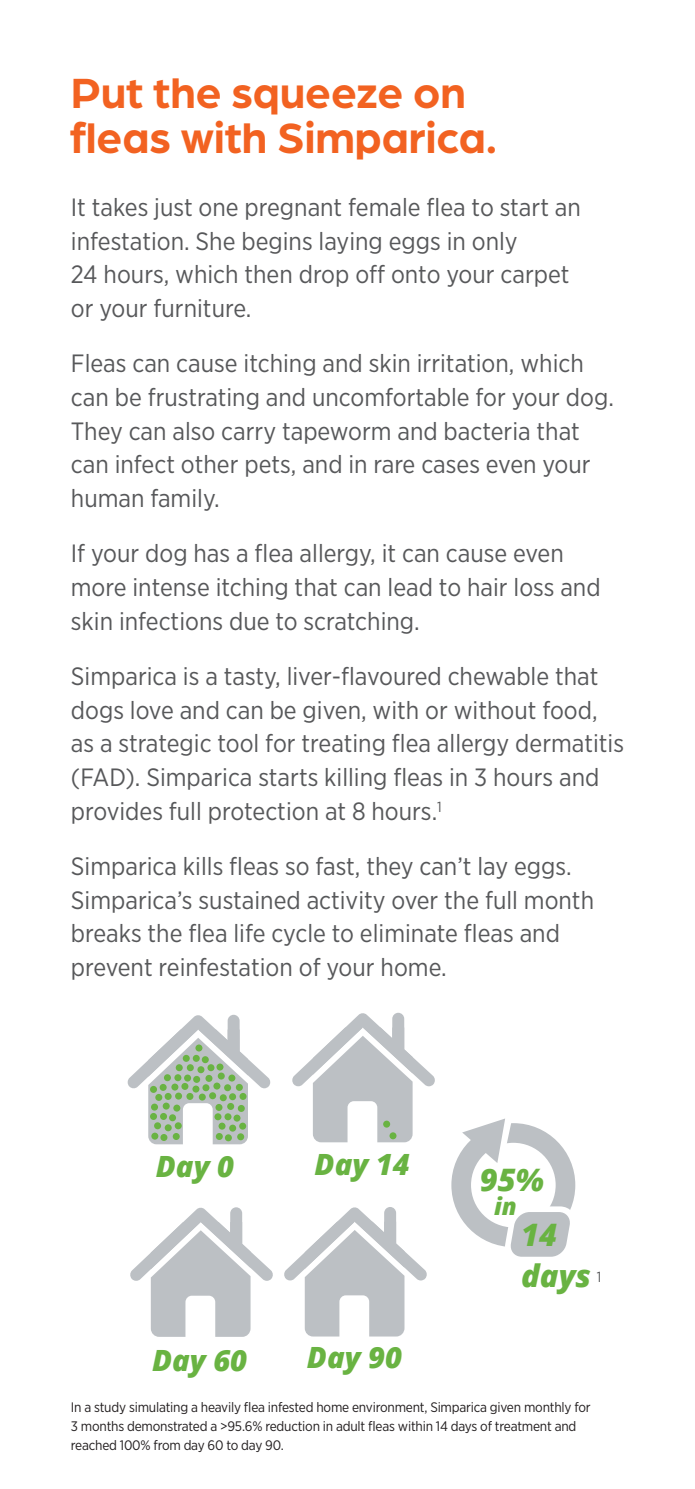
<style>
.page{position:relative;width:695px;height:1489px;background:#fff}
.page>*{position:absolute;margin:0;border:0;box-sizing:border-box;transform-origin:0 0}
.t1{font:700 45px/45px "Arboria";color:#f26221}
.t2{font:italic 800 31px/41.8px "Open Sans";color:#69b342}
.t3{font:italic 800 29.25px "Open Sans";color:#69b342}
.t4{font:25px/33.8px "Gotham Narrow";color:#57585a}
.t5{font:italic 800 24px "Open Sans";color:#69b342}
.t6{font:14.5px "Gotham Narrow";color:#57585a}
.t7{font:13.75px/18.8px "Gotham Narrow";letter-spacing:-.015em;color:#231f20}
</style>
<div class="page">
<svg style="left:292px;top:1012px;width:143px;height:130px"></svg>
<div style="left:451px;top:1123px;width:124px;height:123px;border:20px solid #bcc0c4;border-radius:50%"></div>
<svg style="left:462px;top:1118px;width:52px;height:52px"></svg>
<svg style="left:498px;top:1203px;width:75px;height:54px"></svg>
<div style="left:383px;top:1120px;width:7px;height:7px;background:#69b342;border-radius:50%"></div>
<div style="left:389px;top:1132px;width:7px;height:7px;background:#69b342;border-radius:50%"></div>
<svg style="left:127px;top:1014px;width:144px;height:130px"></svg>
<div style="left:218px;top:1122px;width:7px;height:7px;background:#69b342;border-radius:50%"></div>
<div style="left:225px;top:1134px;width:7px;height:7px;background:#69b342;border-radius:50%"></div>
<div style="left:224px;top:1113px;width:7px;height:7px;background:#69b342;border-radius:50%"></div>
<div style="left:229px;top:1124px;width:7px;height:7px;background:#69b342;border-radius:50%"></div>
<div style="left:227px;top:1102px;width:7px;height:7px;background:#69b342;border-radius:50%"></div>
<div style="left:233px;top:1114px;width:7px;height:7px;background:#69b342;border-radius:50%"></div>
<div style="left:229px;top:1093px;width:7px;height:7px;background:#69b342;border-radius:50%"></div>
<div style="left:238px;top:1104px;width:7px;height:7px;background:#69b342;border-radius:50%"></div>
<div style="left:209px;top:1092px;width:7px;height:7px;background:#69b342;border-radius:50%"></div>
<svg style="left:215px;top:1103px;width:7px;height:7px"></svg>
<div style="left:213px;top:1082px;width:7px;height:7px;background:#69b342;border-radius:50%"></div>
<div style="left:220px;top:1094px;width:7px;height:7px;background:#69b342;border-radius:50%"></div>
<div style="left:218px;top:1072px;width:7px;height:7px;background:#69b342;border-radius:50%"></div>
<div style="left:224px;top:1084px;width:7px;height:7px;background:#69b342;border-radius:50%"></div>
<div style="left:236px;top:1083px;width:7px;height:7px;background:#69b342;border-radius:50%"></div>
<div style="left:228px;top:1074px;width:7px;height:7px;background:#69b342;border-radius:50%"></div>
<svg style="left:239px;top:1092px;width:7px;height:7px"></svg>
<div style="left:239px;top:1122px;width:7px;height:7px;background:#69b342;border-radius:50%"></div>
<div style="left:237px;top:1133px;width:7px;height:7px;background:#69b342;border-radius:50%"></div>
<svg style="left:216px;top:1132px;width:7px;height:7px"></svg>
<div style="left:214px;top:1113px;width:7px;height:7px;background:#69b342;border-radius:50%"></div>
<div style="left:154px;top:1122px;width:7px;height:7px;background:#69b342;border-radius:50%"></div>
<svg style="left:160px;top:1133px;width:7px;height:7px"></svg>
<svg style="left:160px;top:1112px;width:7px;height:7px"></svg>
<div style="left:165px;top:1124px;width:7px;height:7px;background:#69b342;border-radius:50%"></div>
<div style="left:163px;top:1102px;width:7px;height:7px;background:#69b342;border-radius:50%"></div>
<div style="left:169px;top:1114px;width:7px;height:7px;background:#69b342;border-radius:50%"></div>
<div style="left:165px;top:1092px;width:7px;height:7px;background:#69b342;border-radius:50%"></div>
<div style="left:173px;top:1104px;width:7px;height:7px;background:#69b342;border-radius:50%"></div>
<svg style="left:186px;top:1092px;width:7px;height:7px"></svg>
<div style="left:151px;top:1103px;width:7px;height:7px;background:#69b342;border-radius:50%"></div>
<div style="left:150px;top:1085px;width:7px;height:7px;background:#69b342;border-radius:50%"></div>
<div style="left:155px;top:1093px;width:7px;height:7px;background:#69b342;border-radius:50%"></div>
<div style="left:181px;top:1082px;width:7px;height:7px;background:#69b342;border-radius:50%"></div>
<div style="left:160px;top:1083px;width:7px;height:7px;background:#69b342;border-radius:50%"></div>
<div style="left:171px;top:1083px;width:7px;height:7px;background:#69b342;border-radius:50%"></div>
<div style="left:164px;top:1074px;width:7px;height:7px;background:#69b342;border-radius:50%"></div>
<div style="left:175px;top:1092px;width:7px;height:7px;background:#69b342;border-radius:50%"></div>
<div style="left:175px;top:1122px;width:7px;height:7px;background:#69b342;border-radius:50%"></div>
<div style="left:173px;top:1132px;width:7px;height:7px;background:#69b342;border-radius:50%"></div>
<div style="left:151px;top:1132px;width:7px;height:7px;background:#69b342;border-radius:50%"></div>
<svg style="left:150px;top:1112px;width:7px;height:7px"></svg>
<div style="left:187px;top:1064px;width:7px;height:7px;background:#69b342;border-radius:50%"></div>
<div style="left:193px;top:1075px;width:7px;height:7px;background:#69b342;border-radius:50%"></div>
<div style="left:193px;top:1054px;width:7px;height:7px;background:#69b342;border-radius:50%"></div>
<div style="left:197px;top:1066px;width:7px;height:7px;background:#69b342;border-radius:50%"></div>
<div style="left:195px;top:1044px;width:7px;height:7px;background:#69b342;border-radius:50%"></div>
<div style="left:202px;top:1056px;width:7px;height:7px;background:#69b342;border-radius:50%"></div>
<div style="left:216px;top:1063px;width:7px;height:7px;background:#69b342;border-radius:50%"></div>
<div style="left:174px;top:1074px;width:7px;height:7px;background:#69b342;border-radius:50%"></div>
<div style="left:207px;top:1064px;width:7px;height:7px;background:#69b342;border-radius:50%"></div>
<svg style="left:205px;top:1074px;width:7px;height:7px"></svg>
<div style="left:184px;top:1074px;width:7px;height:7px;background:#69b342;border-radius:50%"></div>
<div style="left:183px;top:1054px;width:7px;height:7px;background:#69b342;border-radius:50%"></div>
<div style="left:176px;top:1064px;width:7px;height:7px;background:#69b342;border-radius:50%"></div>
<div style="left:192px;top:1085px;width:7px;height:7px;background:#69b342;border-radius:50%"></div>
<div style="left:199px;top:1093px;width:7px;height:7px;background:#69b342;border-radius:50%"></div>
<div style="left:202px;top:1084px;width:7px;height:7px;background:#69b342;border-radius:50%"></div>
<svg style="left:130px;top:1207px;width:143px;height:129px"></svg>
<svg style="left:284px;top:1207px;width:143px;height:129px"></svg>
<h1 class="t1" style="left:71px;top:68px;width:427px">Put the squeeze on fleas with Simparica.</h1>
<p class="t4" style="left:71px;top:190px;width:511px">It takes just one pregnant female flea to start an infestation. She begins laying eggs in only<br>24 hours, which then drop off onto your carpet or your furniture.</p>
<p class="t4" style="left:71px;top:346px;width:544px">Fleas can cause itching and skin irritation, which can be frustrating and uncomfortable for your dog.<br>They can also carry tapeworm and bacteria that can infect other pets, and in rare cases even your human family.</p>
<p class="t4" style="left:71px;top:536px;width:531px">If your dog has a flea allergy, it can cause even more intense itching that can lead to hair loss and skin infections due to scratching.</p>
<p class="t4" style="left:71px;top:658px;width:554px">Simparica is a tasty, liver-flavoured chewable that dogs love and can be given, with or without food, as a strategic tool for treating flea allergy dermatitis (FAD). Simparica starts killing fleas in 3 hours and provides full protection at 8 hours.<sup>1</sup></p>
<p class="t4" style="left:71px;top:848px;width:524px">Simparica kills fleas so fast, they can’t lay eggs.<br>Simparica’s sustained activity over the full month breaks the flea life cycle to eliminate fleas and prevent reinfestation of your home.</p>
<p class="t3" style="left:156px;top:1144px;width:80px">Day 0</p>
<p class="t3" style="left:314px;top:1141px;width:97px">Day 14</p>
<p class="t2" style="left:480px;top:1157px;width:66px">95%</p>
<p class="t5" style="left:494px;top:1187px;width:24px">in</p>
<p class="t2" style="left:521px;top:1211px;width:71px">14 days</p>
<p class="t6" style="left:596px;top:1267px;width:6px">1</p>
<p class="t3" style="left:152px;top:1337px;width:97px">Day 60</p>
<p class="t3" style="left:307px;top:1334px;width:97px">Day 90</p>
<p class="t7" style="left:71px;top:1397px;width:521px">In a study simulating a heavily flea infested home environment, Simparica given monthly for<br>3 months demonstrated a &gt;95.6% reduction in adult fleas within 14 days of treatment and reached 100% from day 60 to day 90.</p>
</div>
